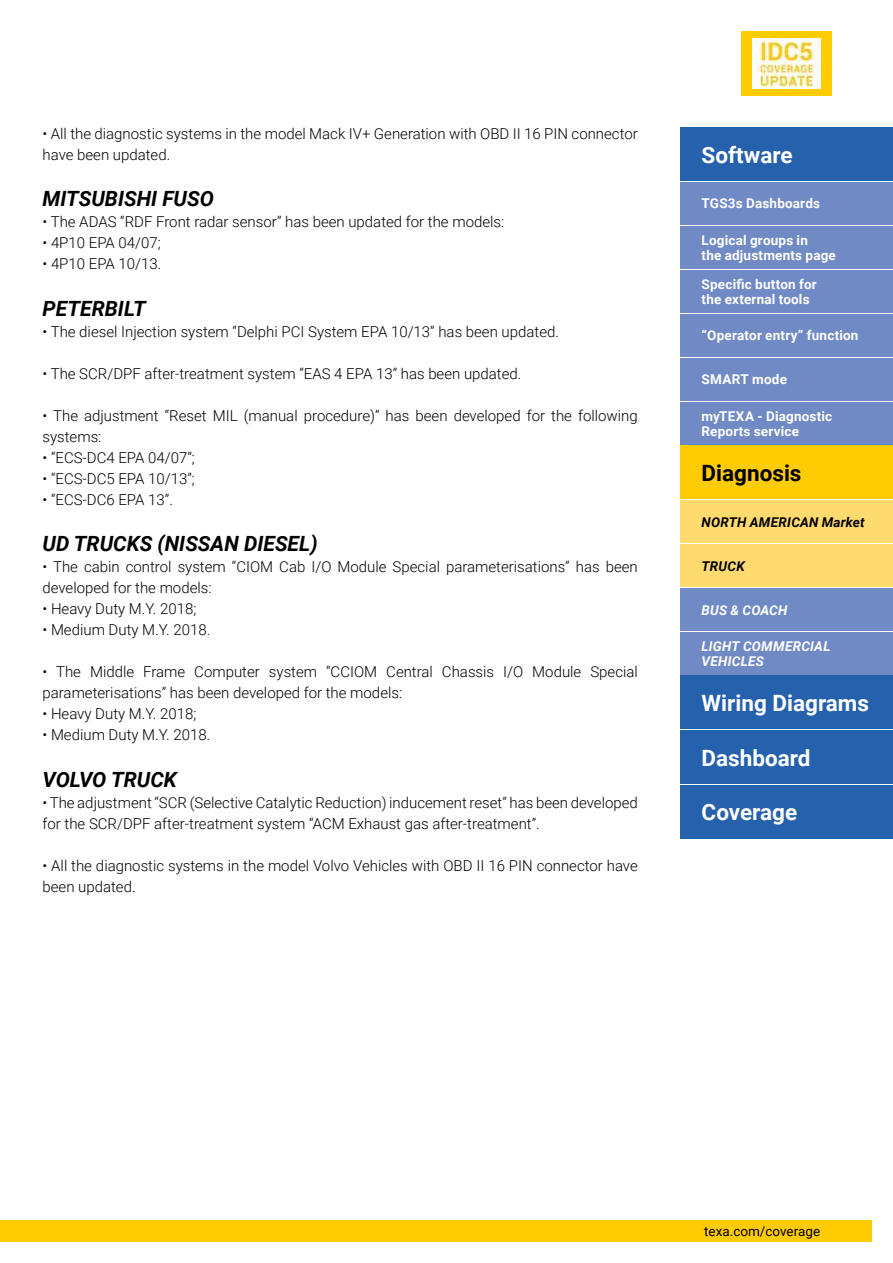
<style>
.page{position:relative;width:893px;height:1263px;background:#fff}
.page>*{position:absolute;margin:0;border:0;box-sizing:border-box;transform-origin:0 0}
.t1{font:700 22.5px "Roboto";color:#fff}
.t2{font:700 22.5px "Roboto";color:#000}
.t3{font:italic 700 21px "Roboto";color:#000}
.t4{font:300 15px/21px "Roboto";color:#000}
.t5{font:700 13.5px/15px "Roboto";letter-spacing:.015em;color:#fff}
.t6{font:italic 700 13.5px/15px "Roboto";letter-spacing:.015em;color:#fff}
.t7{font:italic 700 13.5px "Roboto";letter-spacing:.015em;color:#000}
.t8{font:13.5px "Roboto";color:#000}
</style>
<div class="page">
<div style="left:0;top:1220px;width:872px;height:22px;background:#ffcc03"></div>
<div style="left:741px;top:31px;width:91px;height:65px;background:#ffcc03"></div>
<img style="left:753px;top:39px;width:68px;height:49px">
<div style="left:680px;top:128px;width:213px;height:53px;background:#2561ac"></div>
<div style="left:680px;top:182px;width:213px;height:43px;background:#708ac6"></div>
<div style="left:680px;top:226px;width:213px;height:43px;background:#708ac6"></div>
<div style="left:680px;top:314px;width:213px;height:43px;background:#708ac6"></div>
<div style="left:680px;top:270px;width:213px;height:43px;background:#708ac6"></div>
<div style="left:680px;top:358px;width:213px;height:42px;background:#708ac6"></div>
<div style="left:680px;top:402px;width:213px;height:42px;background:#708ac6"></div>
<div style="left:680px;top:676px;width:213px;height:53px;background:#2561ac"></div>
<div style="left:680px;top:730px;width:213px;height:54px;background:#2561ac"></div>
<div style="left:680px;top:785px;width:213px;height:53px;background:#2561ac"></div>
<div style="left:680px;top:632px;width:213px;height:43px;background:#708ac6"></div>
<div style="left:680px;top:588px;width:213px;height:43px;background:#708ac6"></div>
<svg style="left:680px;top:446px;width:213px;height:141px;background:#ffd548"></svg>
<p class="t4" style="left:43px;top:122px;width:597px">• All the diagnostic systems in the model Mack IV+ Generation with OBD II 16 PIN connector have been updated.</p>
<h2 class="t3" style="left:43px;top:184px;width:173px">MITSUBISHI FUSO</h2>
<p class="t4" style="left:43px;top:211px;width:463px">• The ADAS “RDF Front radar sensor” has been updated for the models:</p>
<p class="t4" style="left:43px;top:232px;width:120px">• 4P10 EPA 04/07;</p>
<p class="t4" style="left:43px;top:253px;width:120px">• 4P10 EPA 10/13.</p>
<h2 class="t3" style="left:43px;top:294px;width:105px">PETERBILT</h2>
<p class="t4" style="left:43px;top:320px;width:518px">• The diesel Injection system “Delphi PCI System EPA 10/13” has been updated.</p>
<p class="t4" style="left:43px;top:362px;width:480px">• The SCR/DPF after-treatment system “EAS 4 EPA 13” has been updated.</p>
<p class="t4" style="left:43px;top:404px;width:597px">• The adjustment “Reset MIL (manual procedure)” has been developed for the following systems:</p>
<p class="t4" style="left:43px;top:446px;width:154px">• “ECS-DC4 EPA 04/07”;</p>
<p class="t4" style="left:43px;top:467px;width:154px">• “ECS-DC5 EPA 10/13”;</p>
<p class="t4" style="left:43px;top:488px;width:132px">• “ECS-DC6 EPA 13”.</p>
<h2 class="t3" style="left:43px;top:529px;width:277px">UD TRUCKS (NISSAN DIESEL)</h2>
<p class="t4" style="left:43px;top:556px;width:597px">• The cabin control system “CIOM Cab I/O Module Special parameterisations” has been developed for the models:</p>
<p class="t4" style="left:43px;top:598px;width:155px">• Heavy Duty M.Y. 2018;</p>
<p class="t4" style="left:43px;top:619px;width:169px">• Medium Duty M.Y. 2018.</p>
<p class="t4" style="left:43px;top:661px;width:597px">• The Middle Frame Computer system “CCIOM Central Chassis I/O Module Special parameterisations” has been developed for the models:</p>
<p class="t4" style="left:43px;top:703px;width:155px">• Heavy Duty M.Y. 2018;</p>
<p class="t4" style="left:43px;top:724px;width:169px">• Medium Duty M.Y. 2018.</p>
<h2 class="t3" style="left:43px;top:765px;width:136px">VOLVO TRUCK</h2>
<p class="t4" style="left:43px;top:791px;width:597px">• The adjustment “SCR (Selective Catalytic Reduction) inducement reset” has been developed for the SCR/DPF after-treatment system “ACM Exhaust gas after-treatment”.</p>
<p class="t4" style="left:43px;top:854px;width:597px">• All the diagnostic systems in the model Volvo Vehicles with OBD II 16 PIN connector have been updated.</p>
<h1 class="t1" style="left:702px;top:139px;width:92px">Software</h1>
<p class="t5" style="left:702px;top:196px;width:120px">TGS3s Dashboards</p>
<p class="t5" style="left:702px;top:232px;width:136px">Logical groups in<br>the adjustments page</p>
<p class="t5" style="left:702px;top:276px;width:117px">Specific button for the external tools</p>
<p class="t5" style="left:702px;top:328px;width:158px">“Operator entry” function</p>
<p class="t5" style="left:702px;top:371px;width:87px">SMART mode</p>
<p class="t5" style="left:702px;top:408px;width:132px">myTEXA - Diagnostic<br>Reports service</p>
<h1 class="t2" style="left:702px;top:457px;width:101px">Diagnosis</h1>
<p class="t7" style="left:702px;top:512px;width:164px">NORTH AMERICAN Market</p>
<p class="t7" style="left:702px;top:556px;width:45px">TRUCK</p>
<p class="t6" style="left:702px;top:602px;width:87px">BUS &amp; COACH</p>
<p class="t6" style="left:702px;top:638px;width:130px">LIGHT COMMERCIAL<br>VEHICLES</p>
<h1 class="t1" style="left:702px;top:687px;width:169px">Wiring Diagrams</h1>
<h1 class="t1" style="left:702px;top:742px;width:110px">Dashboard</h1>
<h1 class="t1" style="left:702px;top:796px;width:97px">Coverage</h1>
<p class="t8" style="left:704px;top:1222px;width:117px">texa.com/coverage</p>
</div>
